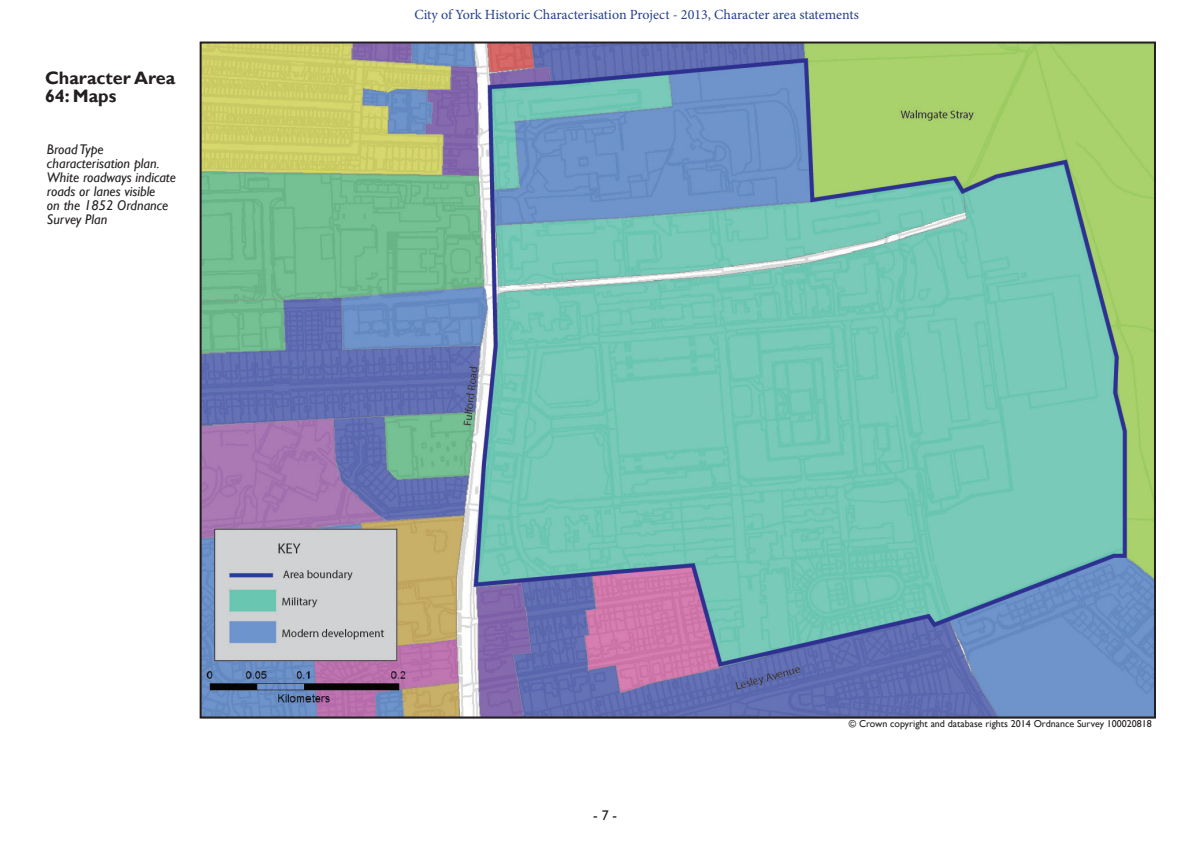
<style>
.page{position:relative;width:1191px;height:842px;background:#fff}
.page>*{position:absolute;margin:0;border:0;box-sizing:border-box;transform-origin:0 0}
.Sub-heading{font:700 18px/18px "Gill Sans";color:#231f20}
.captions{font:italic 14px/14px "Gill Sans";color:#231f20}
.t1{font:14px "Minion Pro";color:#253f8e}
.t2{font:14px "Gill Sans";color:#231f20}
.Crown_copyright{font:10px "Gill Sans";color:#231f20}
</style>
<div class="page">
<img style="left:203px;top:45px;width:950px;height:671px">
<p class="Sub-heading" style="left:45px;top:70px;width:132px">Character Area<br>64: Maps</p>
<p class="captions" style="left:47px;top:142px;width:131px">Broad Type characterisation plan.<br>White roadways indicate</p>
<p class="captions" style="left:47px;top:184px;width:110px">roads or lanes visible</p>
<p class="captions" style="left:47px;top:198px;width:123px">on the 1852 Ordnance</p>
<p class="captions" style="left:47px;top:212px;width:62px">Survey Plan</p>
<p class="t1" style="left:414px;top:5px;width:446px">City of York Historic Characterisation Project - 2013, Character area statements</p>
<p class="t2" style="left:593px;top:807px;width:25px">- 7 -</p>
<p class="Crown_copyright" style="left:849px;top:718px;width:304px">© Crown copyright and database rights 2014 Ordnance Survey 100020818</p>
</div>
